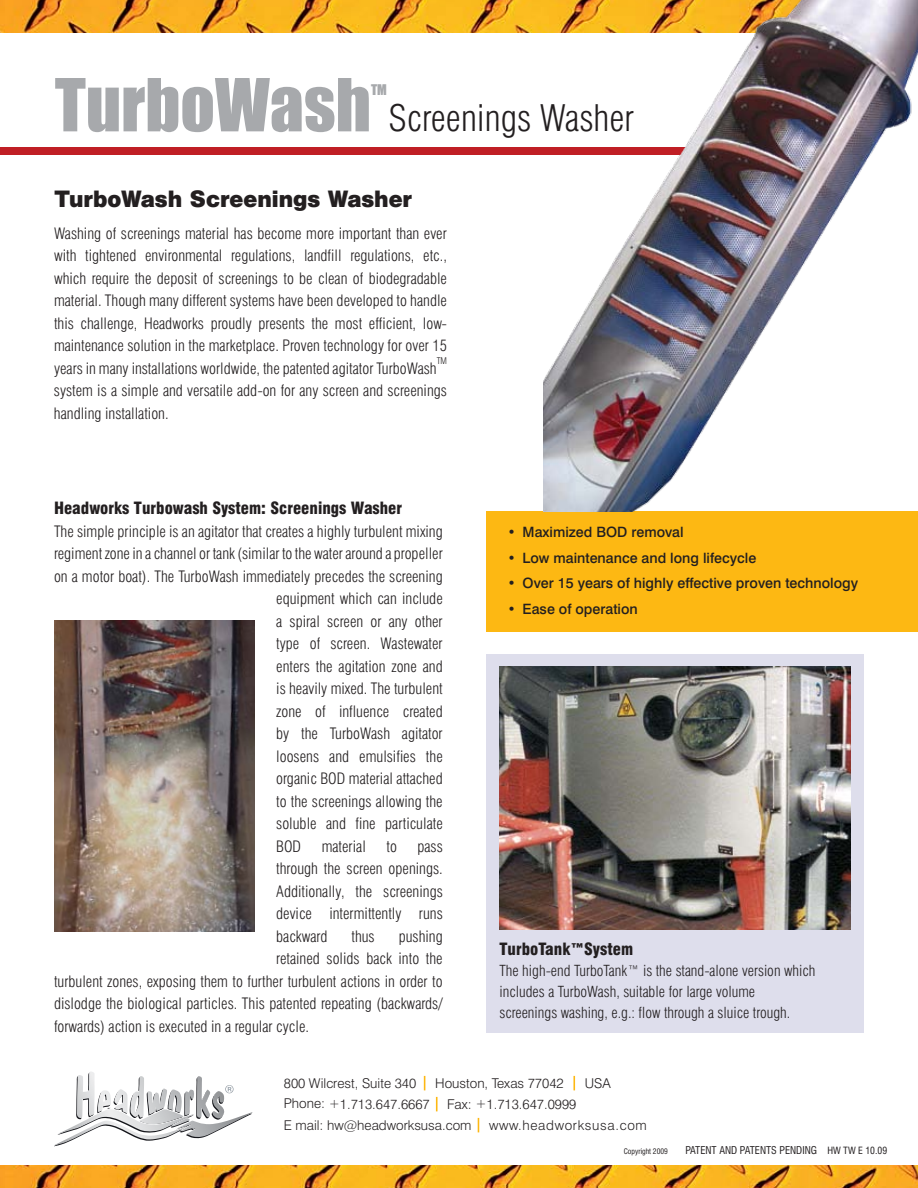
<style>
.page{position:relative;width:918px;height:1188px;background:#fff}
.page>*{position:absolute;margin:0;border:0;box-sizing:border-box;transform-origin:0 0}
.t1{font:67.5px "Impact";color:#a7a9ac}
.t2{font:300 condensed 36px "Swiss 721 BT";color:#231f20}
.t3{font:21px "Swiss 721 BT Black No 2";color:#231f20}
.t4{font:900 condensed 16.5px "Swiss 721 BT";color:#231f20}
.t5{font:300 condensed 15.45px/22.5px "Swiss 721 BT";color:#231f20;text-align:justify}
.t6{font:300 condensed 15px/21px "Swiss 721 BT";color:#231f20}
.t7{font:500 14.25px "Swiss 721 BT";color:#231f20}
.t8{font:300 13.5px/21px "Swiss 721 BT";color:#231f20}
.t9{font:300 13.5px "Swiss 721 BT";letter-spacing:.05em;color:#231f20}
.t10{font:13.5px "Impact";color:#a7a9ac}
.t11{font:condensed 10.5px "Swiss 721 BT";color:#231f20}
.t12{font:300 condensed 9px "Swiss 721 BT";color:#231f20}
.t13{font:condensed 7.5px "Swiss 721 BT";color:#231f20}
.s1{font-size:9.75px}
</style>
<div class="page">
<div style="left:486px;top:654px;width:378px;height:379px;background:#dedeec"></div>
<svg style="left:424px;top:1076px;width:1px;height:14px"></svg>
<svg style="left:574px;top:1076px;width:1px;height:14px"></svg>
<svg style="left:436px;top:1097px;width:1px;height:14px"></svg>
<svg style="left:478px;top:1118px;width:1px;height:14px"></svg>
<svg style="left:54px;top:1072px;width:199px;height:74px"></svg>
<div style="left:0;top:147px;width:864px;height:7px;background:#c01f25"></div>
<img style="left:500px;top:667px;width:350px;height:263px">
<img style="left:54px;top:620px;width:201px;height:312px">
<div style="left:486px;top:511px;width:432px;height:121px;background:#fdb813"></div>
<img style="left:0;top:0;width:543px;height:32px">
<img style="left:0;top:1166px;width:918px;height:22px">
<img style="left:543px;top:0;width:375px;height:511px">
<h1 class="t1" style="left:55px;top:53px;width:318px">TurboWash</h1>
<p class="t10" style="left:371px;top:80px;width:17px">TM</p>
<h2 class="t2" style="left:388px;top:96px;width:247px">Screenings Washer</h2>
<h3 class="t3" style="left:54px;top:185px;width:360px">TurboWash Screenings Washer</h3>
<p class="t5" style="left:54px;top:222px;width:395px">Washing of screenings material has become more important than ever with tightened environmental regulations, landfill regulations, etc., which require the deposit of screenings to be clean of biodegradable material. Though many different systems have been developed to handle this challenge, Headworks proudly presents the most efficient, low&shy;maintenance solution in the marketplace. Proven technology for over 15 years in many installations worldwide, the patented agitator TurboWash</p>
<p class="t12" style="left:437px;top:355px;width:12px">TM</p>
<p class="t5" style="left:54px;top:379px;width:394px">system is a simple and versatile add-on for any screen and screenings handling installation.</p>
<p class="t4" style="left:54px;top:498px;width:350px">Headworks Turbowash System: Screenings Washer</p>
<p class="t5" style="left:54px;top:520px;width:390px">The simple principle is an agitator that creates a highly turbulent mixing</p>
<p class="t5" style="left:54px;top:542px;width:390px">regiment zone in a channel or tank (similar to the water around a propeller</p>
<p class="t5" style="left:54px;top:565px;width:390px">on a motor boat). The TurboWash immediately precedes the screening</p>
<p class="t5" style="left:276px;top:587px;width:168px">equipment which can include</p>
<p class="t5" style="left:276px;top:610px;width:168px">a spiral screen or any other</p>
<p class="t5" style="left:276px;top:632px;width:168px">type of screen. Wastewater</p>
<p class="t5" style="left:276px;top:655px;width:168px">enters the agitation zone and</p>
<p class="t5" style="left:276px;top:677px;width:168px">is heavily mixed. The turbulent</p>
<p class="t5" style="left:276px;top:700px;width:168px">zone of influence created</p>
<p class="t5" style="left:276px;top:722px;width:168px">by the TurboWash agitator</p>
<p class="t5" style="left:276px;top:745px;width:168px">loosens and emulsifies the</p>
<p class="t5" style="left:276px;top:767px;width:168px">organic BOD material attached</p>
<p class="t5" style="left:276px;top:790px;width:168px">to the screenings allowing the</p>
<p class="t5" style="left:276px;top:812px;width:168px">soluble and fine particulate</p>
<p class="t5" style="left:276px;top:835px;width:26px">BOD</p>
<p class="t5" style="left:322px;top:835px;width:46px">material</p>
<p class="t5" style="left:386px;top:835px;width:12px">to</p>
<p class="t5" style="left:276px;top:835px;width:168px;text-indent:141px">pass through the screen openings.<br>Additionally, the screenings device intermittently runs backward</p>
<p class="t5" style="left:351px;top:925px;width:25px">thus</p>
<p class="t5" style="left:399px;top:925px;width:46px">pushing</p>
<p class="t5" style="left:276px;top:947px;width:168px">retained solids back into the</p>
<p class="t5" style="left:54px;top:970px;width:390px">turbulent zones, exposing them to further turbulent actions in order to</p>
<p class="t5" style="left:54px;top:992px;width:390px">dislodge the biological particles. This patented repeating (backwards/</p>
<p class="t5" style="left:54px;top:1015px;width:257px">forwards) action is executed in a regular cycle.</p>
<p class="t7" style="left:508px;top:523px;width:178px">• Maximized BOD removal</p>
<p class="t7" style="left:508px;top:549px;width:250px">• Low maintenance and long lifecycle</p>
<p class="t7" style="left:508px;top:574px;width:352px">• Over 15 years of highly effective proven technology</p>
<p class="t7" style="left:508px;top:600px;width:132px">• Ease of operation</p>
<p class="t4" style="left:500px;top:939px;width:135px">TurboTank™System</p>
<p class="t6" style="left:500px;top:960px;width:318px">The high-end TurboTank™ is the stand-alone version which includes a TurboWash, suitable for large volume screenings washing, e.g.: flow through a sluice trough.</p>
<p class="t8" style="left:284px;top:1073px;width:134px">800 Wilcrest, Suite 340</p>
<p class="t8" style="left:435px;top:1073px;width:130px">Houston, Texas 77042</p>
<p class="t8" style="left:585px;top:1073px;width:27px">USA</p>
<p class="t8" style="left:284px;top:1094px;width:147px">Phone: +1.713.647.6667</p>
<p class="t8" style="left:284px;top:1094px;width:294px;text-indent:163px">Fax: +1.713.647.0999<br>E mail: hw@headworksusa.com</p>
<p class="t9" style="left:489px;top:1117px;width:159px">www.headworksusa.com</p>
<p class="t13" style="left:624px;top:1147px;width:46px">COPYRIGHT 2009</p>
<p class="t11" style="left:685px;top:1144px;width:203px">PATENT AND PATENTS PENDING <span class="s1">HW TW E 10.09</span></p>
</div>
